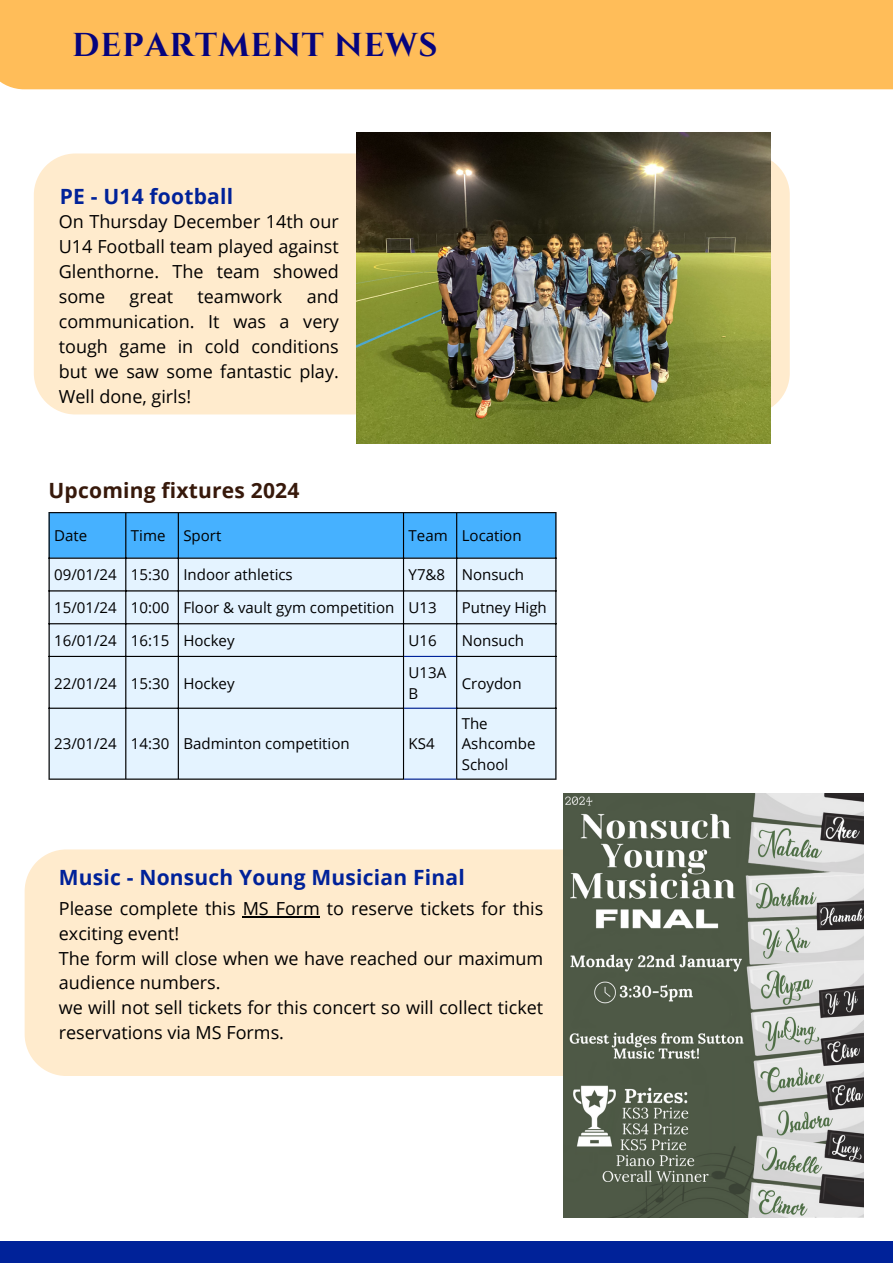
<style>
.page{position:relative;width:893px;height:1264px;background:#fff}
.page>*{position:absolute;margin:0;border:0;box-sizing:border-box;transform-origin:0 0}
.t1{font:700 33px "Cinzel";letter-spacing:.03em;color:#06047d}
.t2{font:700 21px "Open Sans";letter-spacing:.01em;color:#029}
.t3{font:700 21px "Open Sans";letter-spacing:.01em;color:#37190b}
.t4{font:18px/24.9px "Open Sans";color:#000}
.t5{font:15px/20.2px "Open Sans";color:#000}
</style>
<div class="page">
<div style="left:0;top:1241px;width:892px;height:22px;background:#029"></div>
<div style="left:0;top:0;width:892px;height:89px;background:#ffbd59"></div>
<div style="left:34px;top:153px;width:755px;height:261px;background:#ffebcd"></div>
<div style="left:50px;top:513px;width:505px;height:44px;background:#46b1ff"></div>
<div style="left:50px;top:558px;width:505px;height:220px;background:#e4f3ff"></div>
<hr style="left:49px;top:513px;width:1px;height:265px;background:#000">
<hr style="left:125px;top:513px;width:1px;height:265px;background:#000">
<hr style="left:178px;top:513px;width:1px;height:265px;background:#000">
<hr style="left:403px;top:513px;width:1px;height:265px;background:#000">
<hr style="left:456px;top:513px;width:1px;height:265px;background:#000">
<hr style="left:555px;top:513px;width:1px;height:265px;background:#000">
<hr style="left:49px;top:512px;width:507px;height:1px;background:#000">
<hr style="left:49px;top:557px;width:507px;height:1px;background:#000">
<hr style="left:49px;top:590px;width:507px;height:1px;background:#000">
<hr style="left:49px;top:623px;width:507px;height:1px;background:#000">
<hr style="left:49px;top:656px;width:355px;height:1px;background:#000">
<hr style="left:456px;top:656px;width:100px;height:1px;background:#000">
<hr style="left:49px;top:707px;width:355px;height:1px;background:#000">
<hr style="left:456px;top:707px;width:100px;height:1px;background:#000">
<hr style="left:49px;top:778px;width:355px;height:1px;background:#000">
<hr style="left:456px;top:778px;width:100px;height:1px;background:#000">
<hr style="left:404px;top:656px;width:52px;height:1px;background:#029">
<hr style="left:404px;top:707px;width:52px;height:1px;background:#029">
<hr style="left:404px;top:778px;width:52px;height:1px;background:#029">
<div style="left:25px;top:849px;width:538px;height:226px;background:#ffebcd"></div>
<img style="left:563px;top:793px;width:300px;height:424px">
<img style="left:356px;top:133px;width:414px;height:310px">
<hr style="left:243px;top:916px;width:77px;height:1px;background:#000">
<p class="t1" style="left:72px;top:24px;width:367px">DEPARTMENT NEWS</p>
<p class="t2" style="left:60px;top:181px;width:175px">PE - U14 football</p>
<p class="t4" style="left:59px;top:208px;width:281px;text-align:justify">On Thursday December 14th our U14 Football team played against Glenthorne. The team showed some</p>
<p class="t4" style="left:59px;top:283px;width:281px;text-align:justify;text-indent:248px">and communication. It was a very tough game in cold conditions but we saw some fantastic play.<br>Well done, girls!</p>
<p class="t4" style="left:129px;top:283px;width:45px">great</p>
<p class="t4" style="left:197px;top:283px;width:86px">teamwork</p>
<p class="t3" style="left:49px;top:475px;width:252px">Upcoming fixtures 2024</p>
<p class="t5" style="left:54px;top:525px;width:35px">Date</p>
<p class="t5" style="left:131px;top:525px;width:36px">Time</p>
<p class="t5" style="left:183px;top:525px;width:39px">Sport</p>
<p class="t5" style="left:408px;top:525px;width:41px">Team</p>
<p class="t5" style="left:461px;top:525px;width:61px">Location</p>
<p class="t5" style="left:54px;top:564px;width:64px">09/01/24</p>
<p class="t5" style="left:131px;top:564px;width:40px">15:30</p>
<p class="t5" style="left:183px;top:564px;width:111px">Indoor athletics</p>
<p class="t5" style="left:408px;top:564px;width:38px">Y7&amp;8</p>
<p class="t5" style="left:461px;top:564px;width:64px">Nonsuch</p>
<p class="t5" style="left:54px;top:597px;width:64px">15/01/24</p>
<p class="t5" style="left:131px;top:597px;width:40px">10:00</p>
<p class="t5" style="left:183px;top:597px;width:212px">Floor &amp; vault gym competition</p>
<p class="t5" style="left:408px;top:597px;width:30px">U13</p>
<p class="t5" style="left:461px;top:597px;width:87px">Putney High</p>
<p class="t5" style="left:54px;top:629px;width:64px">16/01/24</p>
<p class="t5" style="left:131px;top:629px;width:40px">16:15</p>
<p class="t5" style="left:183px;top:629px;width:53px">Hockey</p>
<p class="t5" style="left:408px;top:629px;width:30px">U16</p>
<p class="t5" style="left:461px;top:629px;width:64px">Nonsuch</p>
<p class="t5" style="left:54px;top:672px;width:64px">22/01/24</p>
<p class="t5" style="left:131px;top:672px;width:40px">15:30</p>
<p class="t5" style="left:183px;top:672px;width:53px">Hockey</p>
<p class="t5" style="left:408px;top:662px;width:39px">U13A<br>B</p>
<p class="t5" style="left:461px;top:672px;width:61px">Croydon</p>
<p class="t5" style="left:54px;top:733px;width:64px">23/01/24</p>
<p class="t5" style="left:131px;top:733px;width:40px">14:30</p>
<p class="t5" style="left:183px;top:733px;width:168px">Badminton competition</p>
<p class="t5" style="left:408px;top:733px;width:28px">KS4</p>
<p class="t5" style="left:461px;top:713px;width:75px">The<br>Ashcombe<br>School</p>
<p class="t2" style="left:59px;top:862px;width:407px">Music - Nonsuch Young Musician Final</p>
<p class="t4" style="left:59px;top:895px;width:486px">Please complete this MS Form to reserve tickets for this exciting event!</p>
<p class="t4" style="left:59px;top:945px;width:486px">The form will close when we have reached our maximum audience numbers.</p>
<p class="t4" style="left:59px;top:994px;width:486px">we will not sell tickets for this concert so will collect ticket reservations via MS Forms.</p>
</div>
